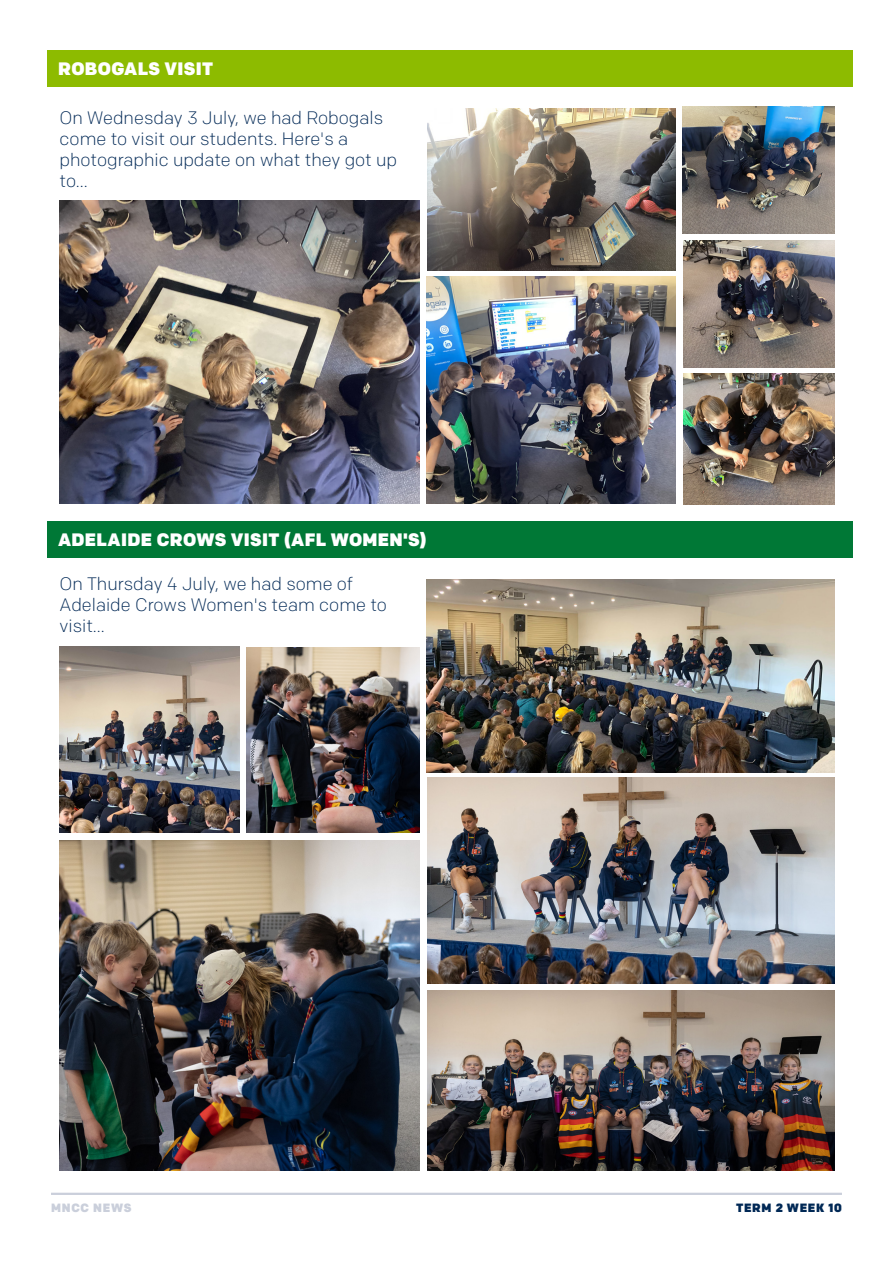
<style>
.page{position:relative;width:893px;height:1263px;background:#fff}
.page>*{position:absolute;margin:0;border:0;box-sizing:border-box;transform-origin:0 0}
.t1{font:300 18px/21px "Colfax";color:#002855}
.t2{font:900 18px "Colfax";letter-spacing:.02em;color:#fff}
.t3{font:900 12px "Colfax";letter-spacing:.06em;color:#002855}
.t4{font:900 12px "Colfax";letter-spacing:.06em;color:#cacfdb}
</style>
<div class="page">
<hr style="left:51px;top:1193px;width:791px;height:2px;background:#cacfdb">
<div style="left:47px;top:51px;width:806px;height:36px;background:#8dbb00"></div>
<img style="left:683px;top:240px;width:151px;height:127px">
<img style="left:683px;top:374px;width:151px;height:130px">
<img style="left:682px;top:106px;width:152px;height:128px">
<img style="left:426px;top:276px;width:249px;height:227px">
<img style="left:60px;top:201px;width:359px;height:302px">
<img style="left:427px;top:108px;width:248px;height:162px">
<div style="left:47px;top:522px;width:806px;height:36px;background:#007836"></div>
<img style="left:60px;top:647px;width:179px;height:186px">
<img style="left:426px;top:579px;width:408px;height:193px">
<img style="left:428px;top:777px;width:406px;height:206px">
<img style="left:60px;top:840px;width:359px;height:330px">
<img style="left:247px;top:647px;width:172px;height:186px">
<img style="left:428px;top:990px;width:406px;height:180px">
<p class="t2" style="left:58px;top:57px;width:157px">ROBOGALS VISIT</p>
<p class="t1" style="left:60px;top:107px;width:339px">On Wednesday 3 July, we had Robogals come to visit our students. Here's a photographic update on what they got up to...</p>
<p class="t2" style="left:58px;top:528px;width:370px">ADELAIDE CROWS VISIT (AFL WOMEN'S)</p>
<p class="t1" style="left:60px;top:573px;width:295px">On Thursday 4 July, we had some of</p>
<p class="t1" style="left:60px;top:594px;width:329px">Adelaide Crows Women's team come to visit...</p>
<p class="t4" style="left:51px;top:1200px;width:82px">MNCC NEWS</p>
<p class="t3" style="left:736px;top:1200px;width:107px">TERM 2 WEEK 10</p>
</div>
